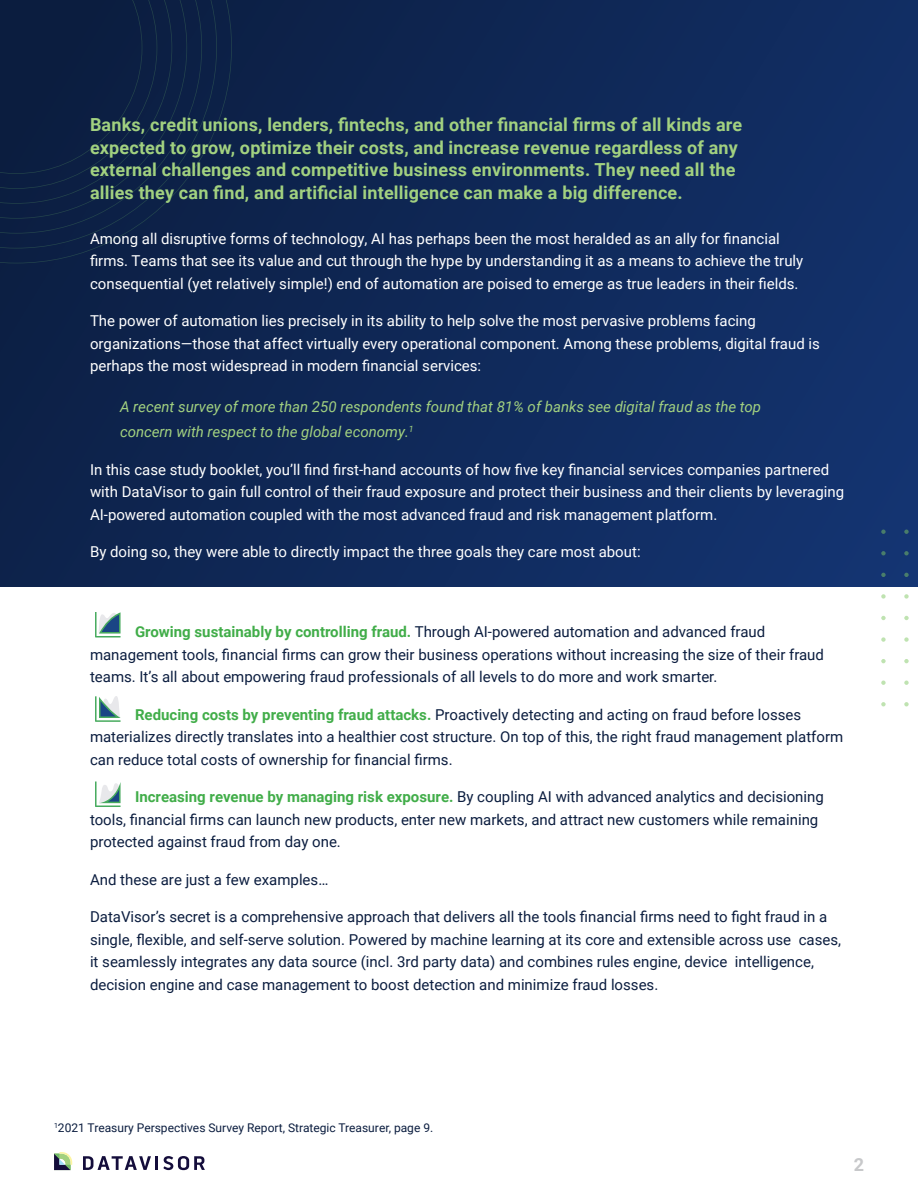
<style>
.page{position:relative;width:918px;height:1188px;background:#fff}
.page>*{position:absolute;margin:0;border:0;box-sizing:border-box;transform-origin:0 0}
.t1{font:700 18px/22.5px "Roboto";letter-spacing:.01em;color:#a2d180}
.t2{font:700 18px "Roboto";color:#c7c8ca}
.t3{font:15px/22.5px "Roboto";color:#0b1d3f}
.t4{font:15px/22.5px "Roboto";color:#fff}
.t5{font:italic 15px/25.5px "Roboto";color:#a2d180}
.t6{font:12px "Roboto";color:#0b1d3f}
.s1{font-weight:700;color:#41ad49}
</style>
<div class="page">
<svg style="left:83px;top:1156px;width:68px;height:14px"></svg>
<hr style="left:155px;top:1156px;width:3px;height:14px;background:#140d3b">
<svg style="left:163px;top:1156px;width:42px;height:14px"></svg>
<svg style="left:54px;top:1152px;width:18px;height:18px"></svg>
<div style="left:0;top:0;width:918px;height:586px;background:linear-gradient(to right,#0c2046,#13316b)"></div>
<svg style="left:904px;top:530px;width:5px;height:4px"></svg>
<svg style="left:904px;top:551px;width:5px;height:4px"></svg>
<svg style="left:904px;top:573px;width:5px;height:4px"></svg>
<svg style="left:904px;top:594px;width:5px;height:5px"></svg>
<svg style="left:904px;top:616px;width:5px;height:4px"></svg>
<svg style="left:904px;top:637px;width:5px;height:5px"></svg>
<svg style="left:904px;top:659px;width:5px;height:4px"></svg>
<svg style="left:904px;top:681px;width:5px;height:4px"></svg>
<svg style="left:904px;top:702px;width:5px;height:4px"></svg>
<svg style="left:881px;top:530px;width:5px;height:4px"></svg>
<svg style="left:881px;top:551px;width:5px;height:4px"></svg>
<svg style="left:881px;top:573px;width:5px;height:4px"></svg>
<svg style="left:881px;top:594px;width:5px;height:5px"></svg>
<svg style="left:881px;top:616px;width:5px;height:4px"></svg>
<svg style="left:881px;top:637px;width:5px;height:5px"></svg>
<svg style="left:881px;top:659px;width:5px;height:4px"></svg>
<svg style="left:881px;top:681px;width:5px;height:4px"></svg>
<svg style="left:881px;top:702px;width:5px;height:4px"></svg>
<div style="left:0;top:0;width:232px;height:263px;background:#0d2148"></div>
<div style="left:0;top:0;width:217px;height:249px;background:#0c2147"></div>
<div style="left:0;top:0;width:202px;height:234px;background:#0c2047"></div>
<div style="left:0;top:0;width:187px;height:219px;background:#0c1e42"></div>
<svg style="left:95px;top:612px;width:26px;height:26px"></svg>
<svg style="left:95px;top:696px;width:26px;height:26px"></svg>
<svg style="left:95px;top:782px;width:26px;height:25px"></svg>
<p class="t1" style="left:90px;top:113px;width:654px">Banks, credit unions, lenders, fintechs, and other financial firms of all kinds are expected to grow, optimize their costs, and increase revenue regardless of any external challenges and competitive business environments. They need all the allies they can find, and artificial intelligence can make a big difference.</p>
<p class="t4" style="left:90px;top:227px;width:715px">Among all disruptive forms of technology, AI has perhaps been the most heralded as an ally for financial firms. Teams that see its value and cut through the hype by understanding it as a means to achieve the truly consequential (yet relatively simple!) end of automation are poised to emerge as true leaders in their fields.</p>
<p class="t4" style="left:90px;top:309px;width:731px">The power of automation lies precisely in its ability to help solve the most pervasive problems facing organizations—those that affect virtually every operational component. Among these problems, digital fraud is perhaps the most widespread in modern financial services:</p>
<p class="t5" style="left:120px;top:393px;width:643px">A recent survey of more than 250 respondents found that 81% of banks see digital fraud as the top concern with respect to the global economy.<sup>1</sup></p>
<p class="t4" style="left:90px;top:458px;width:756px">In this case study booklet, you’ll find first-hand accounts of how five key financial services companies partnered with DataVisor to gain full control of their fraud exposure and protect their business and their clients by leveraging<br>AI-powered automation coupled with the most advanced fraud and risk management platform.</p>
<p class="t4" style="left:90px;top:540px;width:552px">By doing so, they were able to directly impact the three goals they care most about:</p>
<p class="t3" style="left:90px;top:620px;width:735px;text-indent:45px"><span class="s1">Growing sustainably by controlling fraud.</span> Through AI-powered automation and advanced fraud management tools, financial firms can grow their business operations without increasing the size of their fraud teams. It’s all about empowering fraud professionals of all levels to do more and work smarter.</p>
<p class="t3" style="left:90px;top:703px;width:755px;text-indent:45px"><span class="s1">Reducing costs by preventing fraud attacks.</span> Proactively detecting and acting on fraud before losses materializes directly translates into a healthier cost structure. On top of this, the right fraud management platform can reduce total costs of ownership for financial firms.</p>
<p class="t3" style="left:90px;top:785px;width:735px;text-indent:45px"><span class="s1">Increasing revenue by managing risk exposure.</span> By coupling AI with advanced analytics and decisioning tools, financial firms can launch new products, enter new markets, and attract new customers while remaining protected against fraud from day one.</p>
<p class="t3" style="left:90px;top:868px;width:240px">And these are just a few examples…</p>
<p class="t3" style="left:90px;top:905px;width:753px">DataVisor’s secret is a comprehensive approach that delivers all the tools financial firms need to fight fraud in a single, flexible, and self-serve solution. Powered by machine learning at its core and extensible across use cases, it seamlessly integrates any data source (incl. 3rd party data) and combines rules engine, device intelligence, decision engine and case management to boost detection and minimize fraud losses.</p>
<p class="t6" style="left:54px;top:1119px;width:381px"><sup>1</sup>2021 Treasury Perspectives Survey Report, Strategic Treasurer, page 9.</p>
<p class="t2" style="left:854px;top:1152px;width:12px">2</p>
</div>
